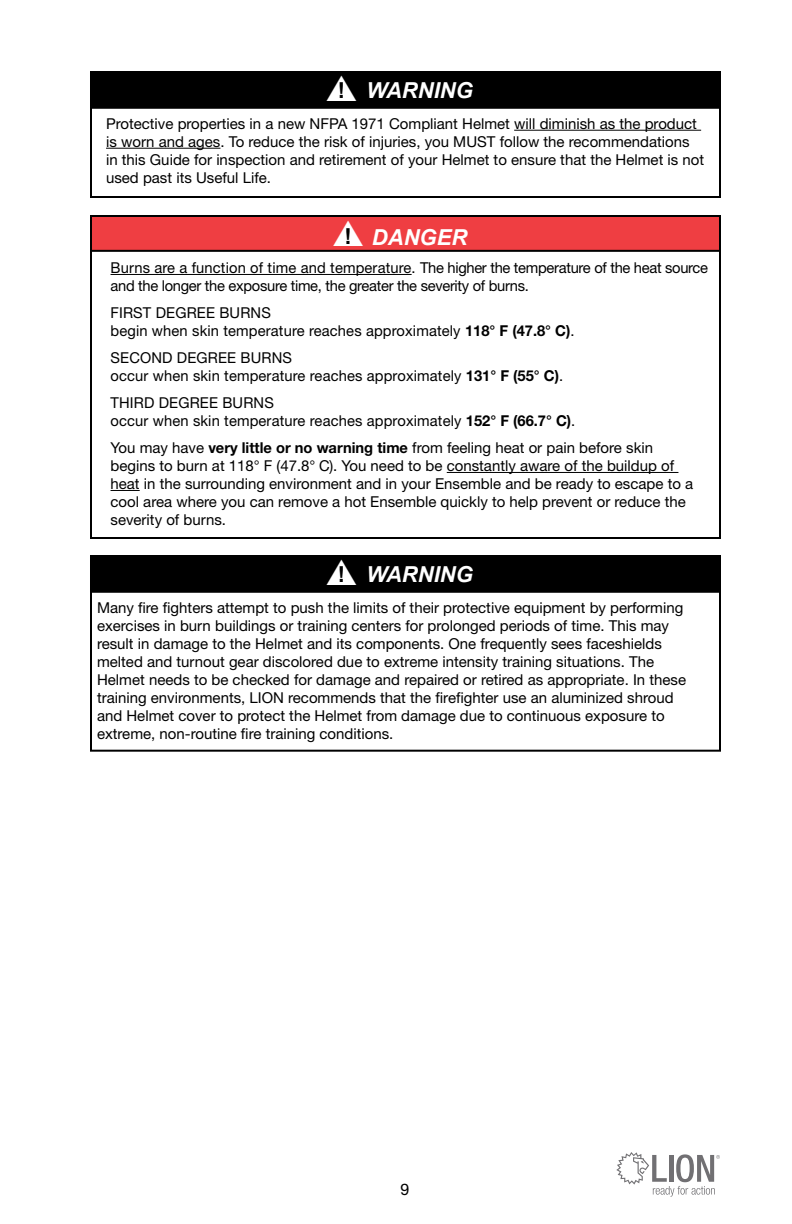
<style>
.page{position:relative;width:792px;height:1224px;background:#fff}
.page>*{position:absolute;margin:0;border:0;box-sizing:border-box;transform-origin:0 0}
.t1{font:italic 700 22px "Arial";color:#fff}
.t2{font:16px "Helvetica Neue LT Std";color:#000}
.t3{font:15px/18px "Helvetica Neue LT Std";color:#000}
.t4{font:15px/18px "Helvetica Neue LT Std";letter-spacing:-.02em;color:#000}
.s1{font-style:normal;color:#000}
.s2{font-weight:700}
</style>
<div class="page">
<svg style="left:616px;top:1152px;width:104px;height:45px"></svg>
<div style="left:91px;top:556px;width:628px;height:36px;background:#000"></div>
<div style="left:90px;top:555px;width:630px;height:38px;border:2px solid #000"></div>
<div style="left:90px;top:555px;width:631px;height:197px;border:2px solid #000"></div>
<hr style="left:111px;top:274px;width:301px;height:1px;background:#000">
<hr style="left:447px;top:472px;width:231px;height:1px;background:#000">
<svg style="left:111px;top:490px;width:29px;height:1px"></svg>
<div style="left:91px;top:216px;width:629px;height:35px;background:#ef3e42"></div>
<div style="left:90px;top:215px;width:631px;height:37px;border:2px solid #000"></div>
<div style="left:91px;top:72px;width:628px;height:36px;background:#000"></div>
<div style="left:90px;top:71px;width:630px;height:38px;border:2px solid #000"></div>
<hr style="left:514px;top:130px;width:187px;height:1px;background:#000">
<hr style="left:106px;top:148px;width:114px;height:1px;background:#000">
<div style="left:90px;top:71px;width:631px;height:127px;border:2px solid #000"></div>
<h1 class="t1" style="left:338px;top:76px;width:137px"><span class="s1">!</span> WARNING</h1>
<p class="t3" style="left:106px;top:114px;width:600px">Protective properties in a new NFPA 1971 Compliant Helmet will diminish as the product is worn and ages. To reduce the risk of injuries, you MUST follow the recommendations in this Guide for inspection and retirement of your Helmet to ensure that the Helmet is not used past its Useful Life.</p>
<h1 class="t1" style="left:344px;top:223px;width:124px"><span class="s1">!</span> DANGER</h1>
<p class="t4" style="left:111px;top:258px;width:599px">Burns are a function of time and temperature. The higher the temperature of the heat source and the longer the exposure time, the greater the severity of burns.</p>
<p class="t3" style="left:111px;top:303px;width:466px">FIRST DEGREE BURNS<br>begin when skin temperature reaches approximately <span class="s2">118° F (47.8° C)</span>.</p>
<p class="t3" style="left:111px;top:348px;width:454px">SECOND DEGREE BURNS<br>occur when skin temperature reaches approximately <span class="s2">131° F (55° C)</span>.</p>
<p class="t3" style="left:111px;top:393px;width:466px">THIRD DEGREE BURNS<br>occur when skin temperature reaches approximately <span class="s2">152° F (66.7° C)</span>.</p>
<p class="t3" style="left:111px;top:438px;width:584px">You may have <span class="s2">very little or no warning time</span> from feeling heat or pain before skin begins to burn at 118° F (47.8° C). You need to be constantly aware of the buildup of heat in the surrounding environment and in your Ensemble and be ready to escape to a cool area where you can remove a hot Ensemble quickly to help prevent or reduce the severity of burns.</p>
<h1 class="t1" style="left:338px;top:560px;width:137px"><span class="s1">!</span> WARNING</h1>
<p class="t3" style="left:97px;top:598px;width:591px">Many fire fighters attempt to push the limits of their protective equipment by performing exercises in burn buildings or training centers for prolonged periods of time. This may result in damage to the Helmet and its components. One frequently sees faceshields melted and turnout gear discolored due to extreme intensity training situations. The Helmet needs to be checked for damage and repaired or retired as appropriate. In these training environments, LION recommends that the firefighter use an aluminized shroud and Helmet cover to protect the Helmet from damage due to continuous exposure to extreme, non-routine fire training conditions.</p>
<p class="t2" style="left:401px;top:1180px;width:10px">9</p>
</div>
